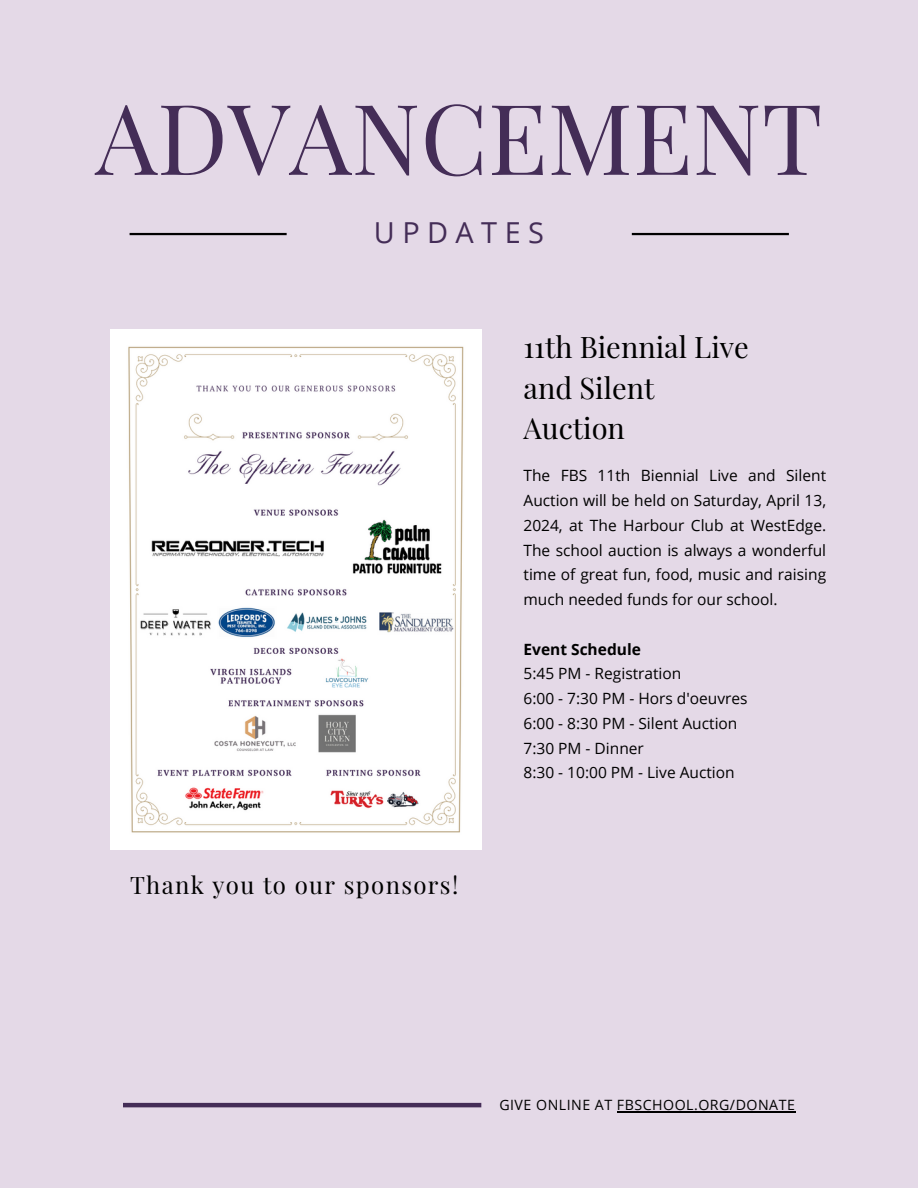
<style>
.page{position:relative;width:918px;height:1188px;background:#e4d9e7}
.page>*{position:absolute;margin:0;border:0;box-sizing:border-box;transform-origin:0 0}
.t1{font:97.95px "Playfair Display";color:#442d57}
.t2{font:29.1px/40.5px "Playfair Display";color:#000}
.t3{font:28.95px "Open Sans";letter-spacing:.255em;color:#442d57}
.t4{font:24px "Playfair Display";letter-spacing:.055em;color:#000}
.t5{font:15.45px/24.8px "Open Sans";color:#000;text-align:justify}
.t6{font:700 15.45px "Open Sans";color:#000}
.t7{font:14.25px "Open Sans";letter-spacing:.035em;color:#000}
</style>
<div class="page">
<hr style="left:130px;top:233px;width:157px;height:2px;background:#000">
<hr style="left:632px;top:233px;width:157px;height:2px;background:#000">
<hr style="left:123px;top:1103px;width:358px;height:4px;background:#442d57">
<img style="left:110px;top:330px;width:371px;height:519px">
<hr style="left:617px;top:1111px;width:178px;height:1px;background:#000">
<h1 class="t1" style="left:95px;top:69px;width:729px">ADVANCEMENT</h1>
<h3 class="t3" style="left:374px;top:212px;width:172px">UPDATES</h3>
<h3 class="t4" style="left:130px;top:868px;width:330px">Thank you to our sponsors!</h3>
<h2 class="t2" style="left:524px;top:326px;width:227px">11th Biennial Live and Silent<br>Auction</h2>
<p class="t5" style="left:524px;top:463px;width:304px">The FBS 11th Biennial Live and Silent Auction will be held on Saturday, April 13, 2024, at The Harbour Club at WestEdge.<br>The school auction is always a wonderful time of great fun, food, music and raising much needed funds for our school.</p>
<p class="t6" style="left:524px;top:638px;width:119px">Event Schedule</p>
<p class="t5" style="left:524px;top:661px;width:226px;text-align:left">5:45 PM - Registration<br>6:00 - 7:30 PM - Hors d'oeuvres<br>6:00 - 8:30 PM - Silent Auction<br>7:30 PM - Dinner<br>8:30 - 10:00 PM - Live Auction</p>
<p class="t7" style="left:499px;top:1095px;width:297px">GIVE ONLINE AT FBSCHOOL.ORG/DONATE</p>
</div>
